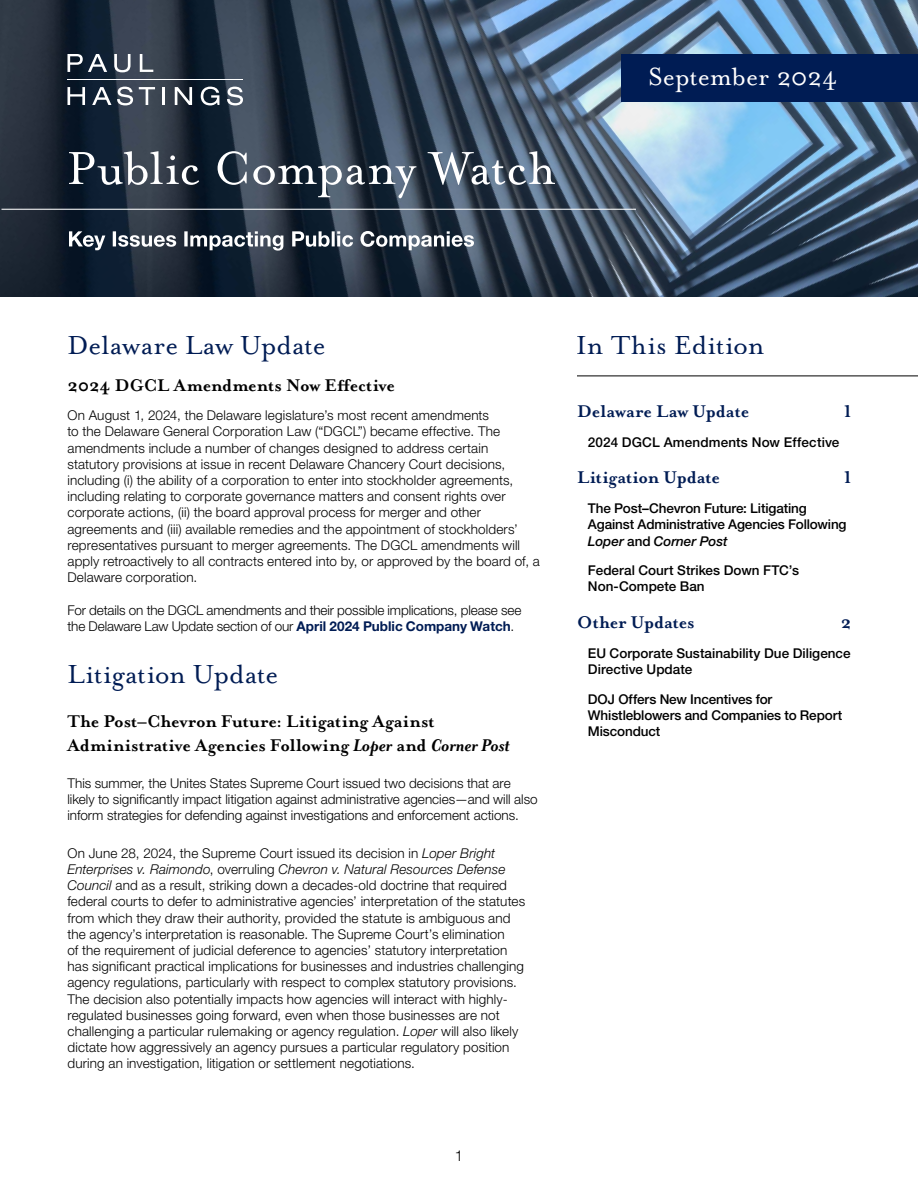
<style>
.page{position:relative;width:918px;height:1188px;background:#fff}
.page>*{position:absolute;margin:0;border:0;box-sizing:border-box;transform-origin:0 0}
.t1{font:30px "Mrs Eaves OT";color:#001c54}
.t2{font:28.5px "Mrs Eaves OT";letter-spacing:-.005em;color:#fff}
.t3{font:700 19.5px/23.4px "Mrs Eaves OT";color:#000}
.t4{font:700 19.5px "Mrs Eaves OT";letter-spacing:-.005em;color:#001c54}
.t5{font:300 15px "Helvetica Neue LT Std";color:#000}
.t6{font:300 13.5px/16.2px "Helvetica Neue LT Std";letter-spacing:.01em;color:#000}
.t7{font:500 13.5px/16.2px "Helvetica Neue LT Std";letter-spacing:-.005em;color:#000}
.t8{font:300 13.5px/16.2px "Helvetica Neue LT Std";letter-spacing:-.01em;color:#000}
.s1{font-weight:700;color:#001c54}
.s2{font-style:italic}
</style>
<div class="page">
<img style="left:0;top:0;width:918px;height:297px">
<svg style="left:68px;top:31px;width:39px;height:41px;background:#2d3a4a"></svg>
<svg style="left:114px;top:31px;width:39px;height:41px;background:#525a68"></svg>
<svg style="left:68px;top:87px;width:17px;height:18px"></svg>
<svg style="left:92px;top:87px;width:19px;height:18px"></svg>
<svg style="left:117px;top:87px;width:16px;height:18px"></svg>
<svg style="left:139px;top:87px;width:16px;height:18px"></svg>
<svg style="left:163px;top:87px;width:2px;height:18px"></svg>
<svg style="left:175px;top:87px;width:17px;height:18px"></svg>
<svg style="left:201px;top:87px;width:18px;height:18px"></svg>
<svg style="left:227px;top:87px;width:16px;height:18px"></svg>
<hr style="left:68px;top:79px;width:175px;height:1px;background:#fff">
<svg style="left:69px;top:231px;width:405px;height:20px"></svg>
<svg style="left:69px;top:151px;width:486px;height:47px;background:#4d5966"></svg>
<hr style="left:2px;top:209px;width:634px;height:1px;background:#fff">
<hr style="left:577px;top:376px;width:341px;height:1px;background:#000">
<div style="left:621px;top:54px;width:297px;height:47px;background:#001c54"></div>
<h2 class="t2" style="left:648px;top:60px;width:191px">September 2024</h2>
<h1 class="t1" style="left:68px;top:328px;width:260px">Delaware Law Update</h1>
<h3 class="t3" style="left:68px;top:373px;width:329px">2024 DGCL Amendments Now Effective</h3>
<p class="t6" style="left:68px;top:407px;width:474px">On August 1, 2024, the Delaware legislature’s most recent amendments<br>to the Delaware General Corporation Law (“DGCL”) became effective. The amendments include a number of changes designed to address certain statutory provisions at issue in recent Delaware Chancery Court decisions, including (i) the ability of a corporation to enter into stockholder agreements, including relating to corporate governance matters and consent rights over corporate actions, (ii) the board approval process for merger and other agreements and (iii) available remedies and the appointment of stockholders’ representatives pursuant to merger agreements. The DGCL amendments will apply retroactively to all contracts entered into by, or approved by the board of, a Delaware corporation.</p>
<p class="t8" style="left:68px;top:602px;width:455px">For details on the DGCL amendments and their possible implications, please see the Delaware Law Update section of our <span class="s1">April 2024 Public Company Watch</span>.</p>
<h1 class="t1" style="left:68px;top:657px;width:212px">Litigation Update</h1>
<h3 class="t3" style="left:68px;top:710px;width:444px">The Post–Chevron Future: Litigating Against<br>Administrative Agencies Following <span class="s2">Loper</span> and <span class="s2">Corner Post</span></h3>
<p class="t6" style="left:68px;top:775px;width:472px">This summer, the Unites States Supreme Court issued two decisions that are likely to significantly impact litigation against administrative agencies—and will also inform strategies for defending against investigations and enforcement actions.</p>
<p class="t6" style="left:68px;top:845px;width:459px">On June 28, 2024, the Supreme Court issued its decision in <span class="s2">Loper Bright Enterprises v. Raimondo</span>, overruling <span class="s2">Chevron v. Natural Resources Defense Council</span> and as a result, striking down a decades-old doctrine that required federal courts to defer to administrative agencies’ interpretation of the statutes from which they draw their authority, provided the statute is ambiguous and the agency’s interpretation is reasonable. The Supreme Court’s elimination<br>of the requirement of judicial deference to agencies’ statutory interpretation has significant practical implications for businesses and industries challenging agency regulations, particularly with respect to complex statutory provisions.<br>The decision also potentially impacts how agencies will interact with highly&shy;regulated businesses going forward, even when those businesses are not challenging a particular rulemaking or agency regulation. <span class="s2">Loper</span> will also likely dictate how aggressively an agency pursues a particular regulatory position during an investigation, litigation or settlement negotiations.</p>
<p class="t5" style="left:455px;top:1146px;width:10px">1</p>
<h1 class="t1" style="left:576px;top:328px;width:190px">In This Edition</h1>
<h3 class="t4" style="left:577px;top:400px;width:174px">Delaware Law Update</h3>
<h3 class="t4" style="left:844px;top:400px;width:9px">1</h3>
<p class="t7" style="left:588px;top:434px;width:253px">2024 DGCL Amendments Now Effective</p>
<h3 class="t4" style="left:577px;top:466px;width:144px">Litigation Update</h3>
<h3 class="t4" style="left:844px;top:466px;width:9px">1</h3>
<p class="t7" style="left:588px;top:500px;width:260px">The Post–Chevron Future: Litigating<br>Against Administrative Agencies Following<br><span class="s2">Loper</span> and <span class="s2">Corner Post</span></p>
<p class="t7" style="left:588px;top:562px;width:213px">Federal Court Strikes Down FTC’s<br>Non-Compete Ban</p>
<h3 class="t4" style="left:577px;top:611px;width:119px">Other Updates</h3>
<h3 class="t4" style="left:841px;top:611px;width:12px">2</h3>
<p class="t7" style="left:588px;top:645px;width:264px">EU Corporate Sustainability Due Diligence<br>Directive Update</p>
<p class="t7" style="left:588px;top:691px;width:256px">DOJ Offers New Incentives for<br>Whistleblowers and Companies to Report<br>Misconduct</p>
</div>
